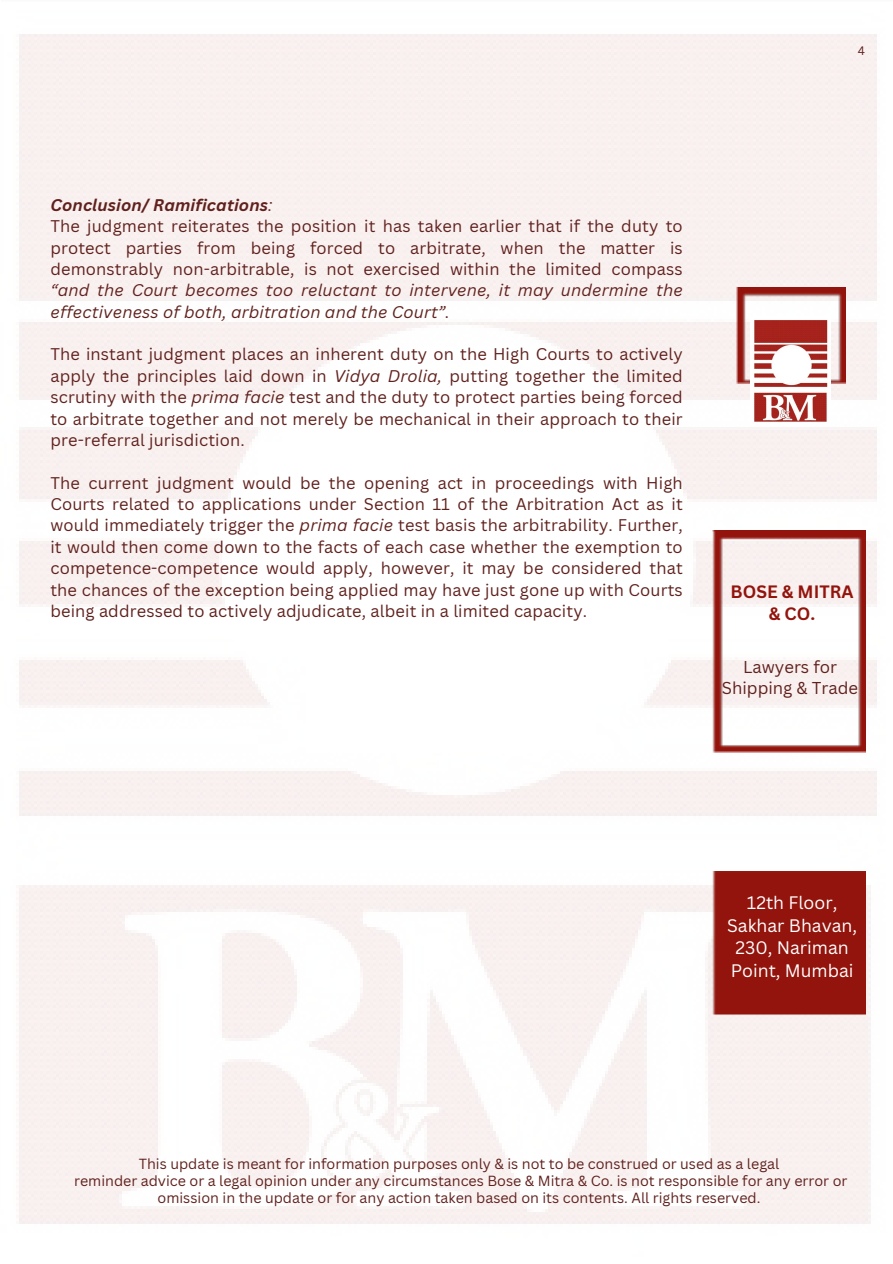
<style>
.page{position:relative;width:893px;height:1264px;background:#fff}
.page>*{position:absolute;margin:0;border:0;box-sizing:border-box;transform-origin:0 0}
.t1{font:17.55px/22.5px "Canva Sans";color:#fff;text-align:center}
.t2{font:700 17.4px/22.5px "Canva Sans";color:#93140c;text-align:center}
.t3{font:16.65px/21.3px "Canva Sans";color:#60211d;text-align:center}
.t4{font:16.5px/21.3px "Canva Sans";letter-spacing:.01em;color:#60211d;text-align:justify}
.t5{font:italic 700 16.5px "Canva Sans";letter-spacing:.01em;color:#60211d}
.t6{font:14.25px/16.8px "Canva Sans";color:#60211d;text-align:center}
.t7{font:12px "Canva Sans";color:#60211d}
.s1{font-weight:400}
.s2{font-style:italic}
</style>
<div class="page">
<img style="left:19px;top:34px;width:858px;height:1190px">
<div style="left:712px;top:871px;width:153px;height:144px;background:#93140c"></div>
<img style="left:736px;top:288px;width:109px;height:95px">
<img style="left:750px;top:316px;width:79px;height:110px">
<img style="left:712px;top:531px;width:153px;height:221px">
<p class="t7" style="left:857px;top:42px;width:9px">4</p>
<p class="t5" style="left:50px;top:193px;width:224px">Conclusion/ Ramifications<span class="s1">:</span></p>
<p class="t4" style="left:50px;top:215px;width:634px">The judgment reiterates the position it has taken earlier that if the duty to protect parties from being forced to arbitrate, when the matter is demonstrably non-arbitrable, is not exercised within the limited compass <span class="s2">“and the Court becomes too reluctant to intervene, it may undermine the effectiveness of both, arbitration and the Court”.</span></p>
<p class="t4" style="left:50px;top:343px;width:634px">The instant judgment places an inherent duty on the High Courts to actively apply the principles laid down in <span class="s2">Vidya Drolia,</span> putting together the limited scrutiny with the <span class="s2">prima facie</span> test and the duty to protect parties being forced to arbitrate together and not merely be mechanical in their approach to their pre-referral jurisdiction.</p>
<p class="t4" style="left:50px;top:471px;width:634px">The current judgment would be the opening act in proceedings with High Courts related to applications under Section 11 of the Arbitration Act as it would immediately trigger the <span class="s2">prima facie</span> test basis the arbitrability. Further, it would then come down to the facts of each case whether the exemption to competence-competence would apply, however, it may be considered that the chances of the exception being applied may have just gone up with Courts being addressed to actively adjudicate, albeit in a limited capacity.</p>
<p class="t2" style="left:730px;top:579px;width:124px">BOSE &amp; MITRA &amp; CO.</p>
<p class="t3" style="left:721px;top:655px;width:138px">Lawyers for<br>Shipping &amp; Trade</p>
<p class="t1" style="left:727px;top:891px;width:131px">12th Floor,<br>Sakhar Bhavan,<br>230, Nariman<br>Point, Mumbai</p>
<p class="t6" style="left:139px;top:1154px;width:642px">This update is meant for information purposes only &amp; is not to be construed or used as a legal</p>
<p class="t6" style="left:74px;top:1171px;width:774px">reminder advice or a legal opinion under any circumstances Bose &amp; Mitra &amp; Co. is not responsible for any error or omission in the update or for any action taken based on its contents. All rights reserved.</p>
</div>
